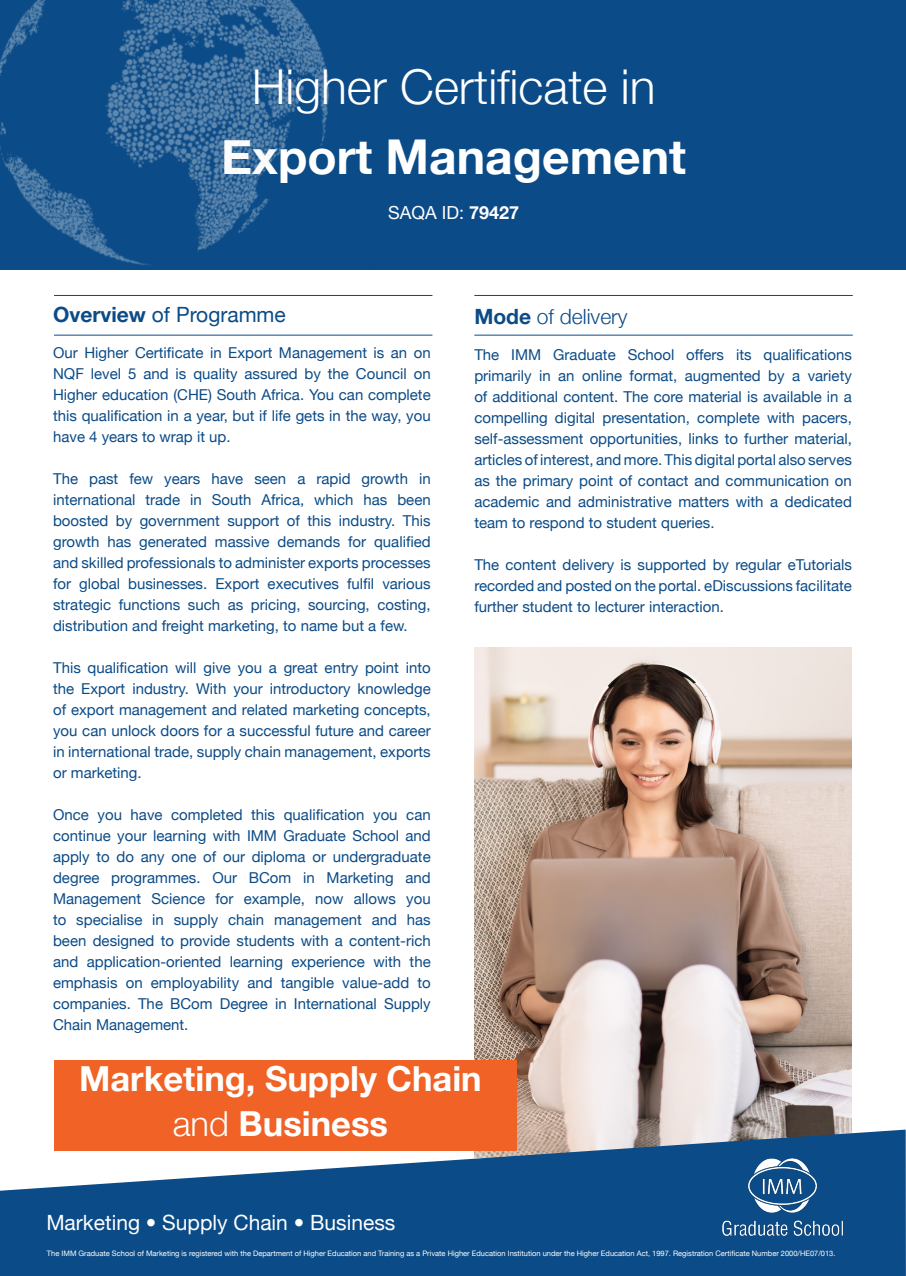
<style>
.page{position:relative;width:906px;height:1276px;background:#fff}
.page>*{position:absolute;margin:0;border:0;box-sizing:border-box;transform-origin:0 0}
.t1{font:300 48px "Helvetica Neue";color:#fff}
.t2{font:700 48px "Helvetica Neue";color:#fff}
.t3{font:700 34.5px/45px "Helvetica Neue";color:#fff;text-align:center}
.t4{font:21px "Helvetica Neue";color:#fff}
.t5{font:21px "Helvetica Neue";color:#0b4b87}
.t6{font:300 21px "Helvetica Neue";color:#0b4b87}
.t7{font:18px "Helvetica Neue";color:#fff}
.t8{font:15px/21px "Helvetica Neue";color:#0b4b87;text-align:justify}
.t9{font:7.5px "Helvetica Neue";color:#fff}
.s1{font-weight:700}
.s2{font-weight:300}
</style>
<div class="page">
<img style="left:474px;top:647px;width:378px;height:482px">
<div style="left:0;top:0;width:906px;height:270px;background:#0b4b87"></div>
<svg style="left:0;top:1129px;width:906px;height:147px;fill:#0b4b87"></svg>
<img style="left:704px;top:1141px;width:148px;height:102px">
<img style="left:0;top:0;width:330px;height:266px">
<hr style="left:54px;top:295px;width:378px;height:1px;background:#0b4b87">
<hr style="left:54px;top:335px;width:378px;height:1px;background:#0b4b87">
<hr style="left:474px;top:295px;width:378px;height:1px;background:#0b4b87">
<hr style="left:474px;top:335px;width:378px;height:1px;background:#0b4b87">
<div style="left:54px;top:1059px;width:463px;height:91px;background:#f06225"></div>
<p class="t1" style="left:252px;top:49px;width:405px">Higher Certificate in</p>
<p class="t2" style="left:221px;top:127px;width:466px">Export Management</p>
<p class="t7" style="left:388px;top:202px;width:133px">SAQA ID: <span class="s1">79427</span></p>
<p class="t5" style="left:53px;top:302px;width:234px"><span class="s1">Overview</span> of Programme</p>
<p class="t8" style="left:53px;top:342px;width:379px">Our Higher Certificate in Export Management is an on NQF level 5 and is quality assured by the Council on Higher education (CHE) South Africa. You can complete this qualification in a year, but if life gets in the way, you have 4 years to wrap it up.</p>
<p class="t8" style="left:53px;top:468px;width:379px">The past few years have seen a rapid growth in international trade in South Africa, which has been boosted by government support of this industry. This growth has generated massive demands for qualified and skilled professionals to administer exports processes for global businesses. Export executives fulfil various strategic functions such as pricing, sourcing, costing, distribution and freight marketing, to name but a few.</p>
<p class="t8" style="left:53px;top:657px;width:379px">This qualification will give you a great entry point into the Export industry. With your introductory knowledge of export management and related marketing concepts, you can unlock doors for a successful future and career in international trade, supply chain management, exports or marketing.</p>
<p class="t8" style="left:53px;top:804px;width:379px">Once you have completed this qualification you can continue your learning with IMM Graduate School and apply to do any one of our diploma or undergraduate degree programmes. Our BCom in Marketing and Management Science for example, now allows you to specialise in supply chain management and has been designed to provide students with a content-rich and application-oriented learning experience with the emphasis on employability and tangible value-add to companies. The BCom Degree in International Supply Chain Management.</p>
<p class="t6" style="left:474px;top:300px;width:155px"><span class="s1">Mode</span> of delivery</p>
<p class="t8" style="left:474px;top:344px;width:379px">The IMM Graduate School offers its qualifications primarily in an online format, augmented by a variety of additional content. The core material is available in a compelling digital presentation, complete with pacers, self-assessment opportunities, links to further material, articles of interest, and more. This digital portal also serves as the primary point of contact and communication on academic and administrative matters with a dedicated team to respond to student queries.</p>
<p class="t8" style="left:474px;top:554px;width:379px">The content delivery is supported by regular eTutorials recorded and posted on the portal. eDiscussions facilitate further student to lecturer interaction.</p>
<p class="t3" style="left:79px;top:1055px;width:404px">Marketing, Supply Chain <span class="s2">and</span> Business</p>
<p class="t4" style="left:46px;top:1209px;width:350px">Marketing • Supply Chain • Business</p>
<p class="t9" style="left:47px;top:1248px;width:790px">The IMM Graduate School of Marketing is registered with the Department of Higher Education and Training as a Private Higher Education Institution under the Higher Education Act, 1997. Registration Certificate Number 2000/HE07/013.</p>
</div>
